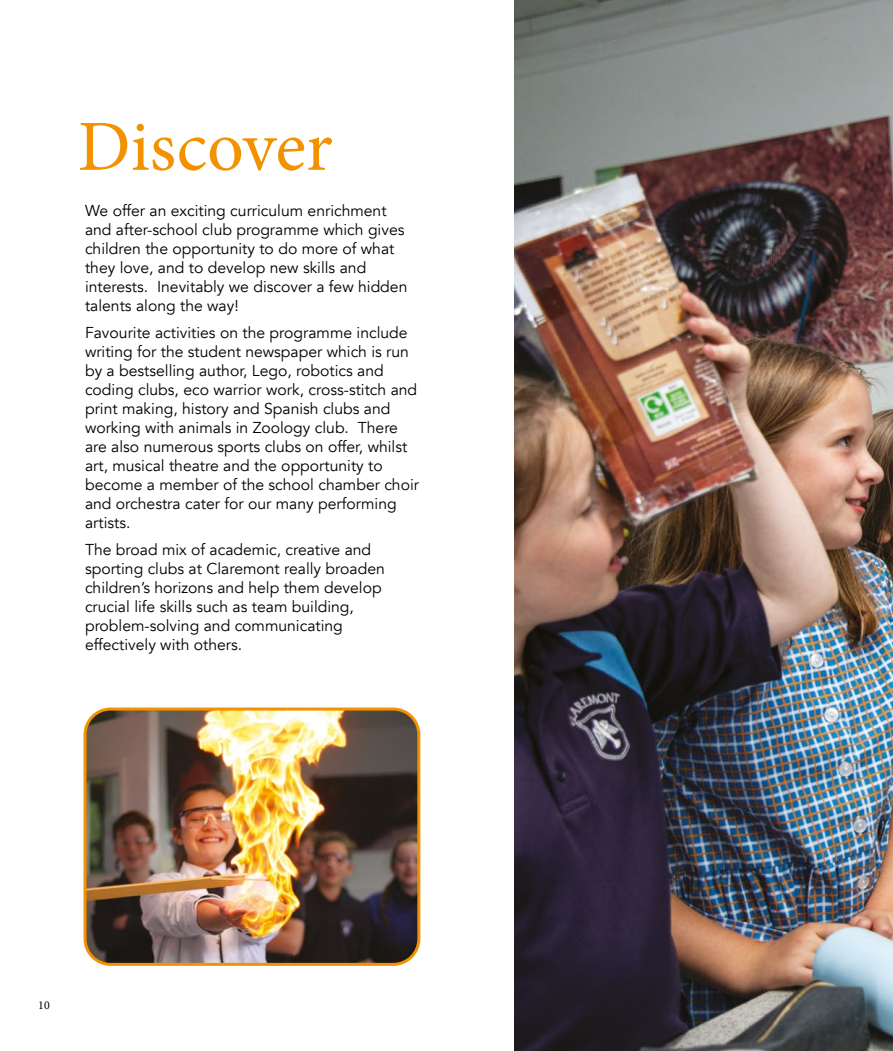
<style>
.page{position:relative;width:893px;height:1051px;background:#fff}
.page>*{position:absolute;margin:0;border:0;box-sizing:border-box;transform-origin:0 0}
.t1{font:72px "Minion Pro";color:#f39200}
.t2{font:15.75px/18.9px "Avenir";color:#000}
.t3{font:12px "Minion Pro";color:#000}
</style>
<div class="page">
<img style="left:514px;top:0;width:379px;height:1050px">
<img style="left:85px;top:711px;width:334px;height:253px">
<div style="left:84px;top:707px;width:336px;height:258px;border:3px solid #f39200;border-radius:26px"></div>
<h1 class="t1" style="left:78px;top:98px;width:257px">Discover</h1>
<p class="t2" style="left:85px;top:202px;width:324px">We offer an exciting curriculum enrichment and after-school club programme which gives children the opportunity to do more of what they love, and to develop new skills and interests. Inevitably we discover a few hidden talents along the way!</p>
<p class="t2" style="left:85px;top:324px;width:336px">Favourite activities on the programme include writing for the student newspaper which is run by a bestselling author, Lego, robotics and coding clubs, eco warrior work, cross-stitch and print making, history and Spanish clubs and working with animals in Zoology club. There are also numerous sports clubs on offer, whilst art, musical theatre and the opportunity to become a member of the school chamber choir and orchestra cater for our many performing artists.</p>
<p class="t2" style="left:85px;top:540px;width:301px">The broad mix of academic, creative and sporting clubs at Claremont really broaden children’s horizons and help them develop crucial life skills such as team building, problem-solving and communicating effectively with others.</p>
<p class="t3" style="left:38px;top:997px;width:13px">10</p>
</div>
